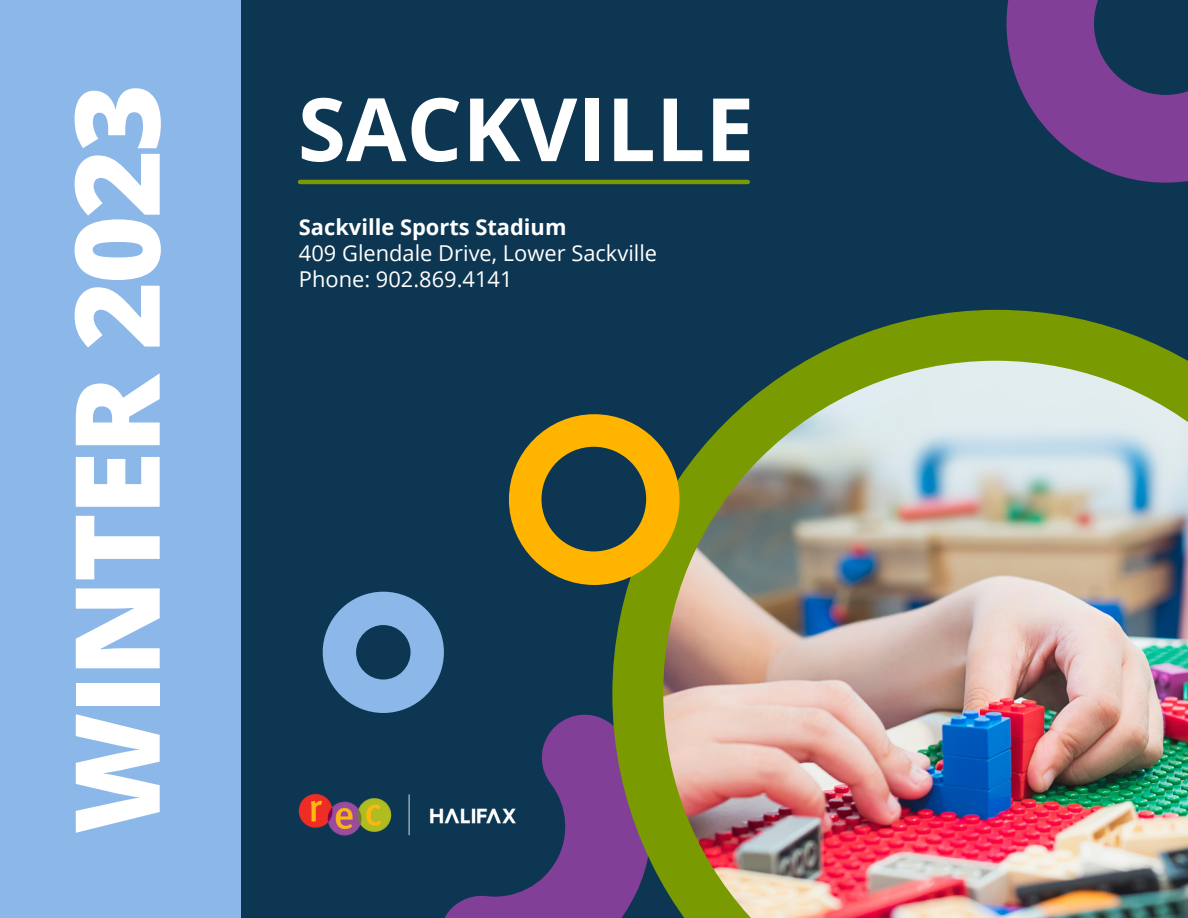
<style>
.page{position:relative;width:1188px;height:918px;background:#0d3652}
.page>*{position:absolute;margin:0;border:0;box-sizing:border-box;transform-origin:0 0}
.t1{font:800 117.6px "Open Sans";letter-spacing:-.025em;color:#fff}
.t2{font:700 87.6px "Open Sans";color:#fff}
.t3{font:21.9px/25.8px "Open Sans";color:#fff}
.t4{font:700 21.9px "Open Sans";color:#fff}
</style>
<div class="page">
<hr style="left:300px;top:180px;width:448px;height:4px;background:#7a9a01">
<img style="left:298px;top:793px;width:112px;height:43px">
<svg style="left:323px;top:592px;width:121px;height:121px"></svg>
<svg style="left:424px;top:699px;width:188px;height:219px"></svg>
<svg style="left:612px;top:310px;width:576px;height:608px"></svg>
<img style="left:663px;top:361px;width:525px;height:557px">
<svg style="left:509px;top:414px;width:171px;height:171px"></svg>
<div style="left:541px;top:447px;width:105px;height:104px;background:#0d3652;border-radius:50%"></div>
<svg style="left:1007px;top:0;width:181px;height:183px"></svg>
<div style="left:0;top:0;width:240px;height:918px;background:#8bb8e8"></div>
<h1 class="t1" style="left:34px;top:835px;width:753px;rotate:-90deg">WINTER 2023</h1>
<h2 class="t2" style="left:298px;top:68px;width:458px">SACKVILLE</h2>
<p class="t4" style="left:299px;top:212px;width:269px">Sackville Sports Stadium</p>
<p class="t3" style="left:299px;top:240px;width:360px">409 Glendale Drive, Lower Sackville<br>Phone: 902.869.4141</p>
</div>
